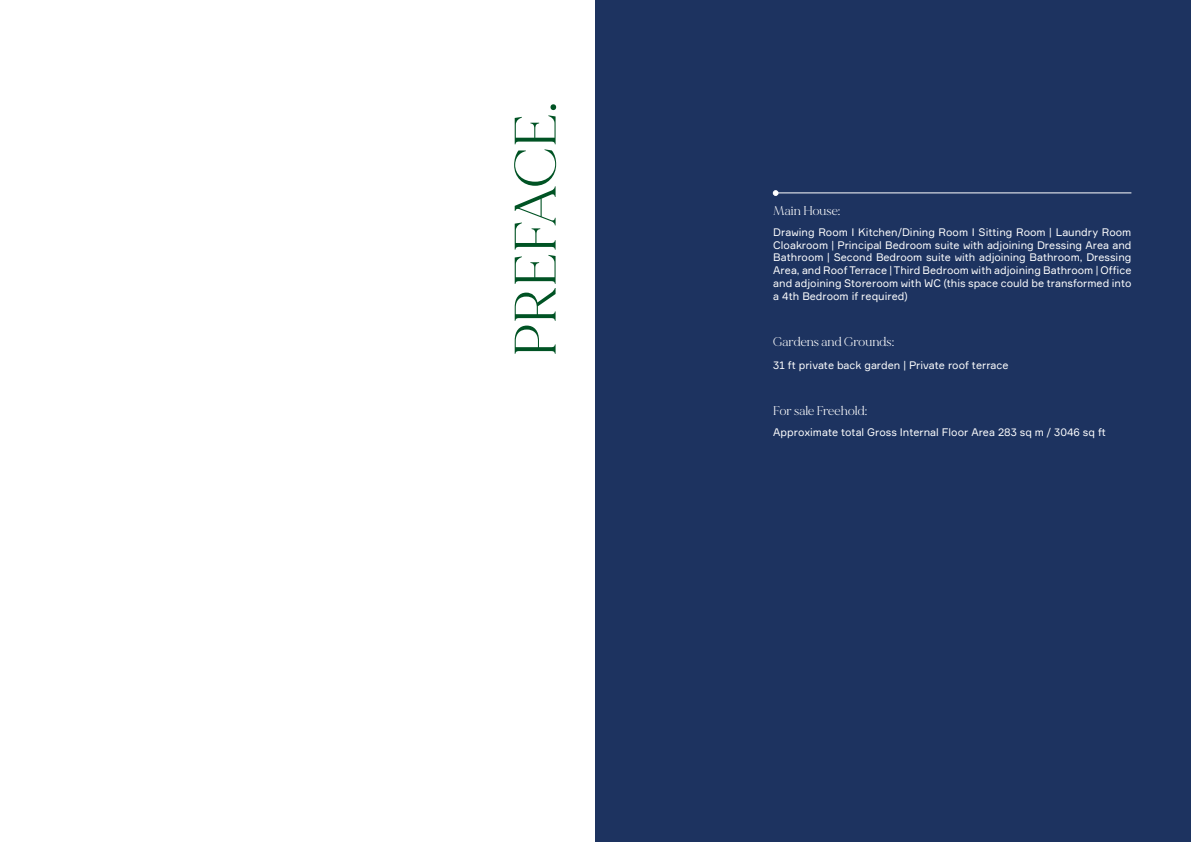
<style>
.page{position:relative;width:1191px;height:842px;background:#fff}
.page>*{position:absolute;margin:0;border:0;box-sizing:border-box;transform-origin:0 0}
.t1{font:58.4px "MADE Mirage";color:#005324}
.t2{font:12.6px "MADE Mirage";color:#fff}
.t3{font:10.7px/12.8px "Formular";color:#fff;text-align:justify}
</style>
<div class="page">
<div style="left:595px;top:0;width:596px;height:842px;background:#1d3360"></div>
<hr style="left:775px;top:193px;width:356px;height:1px;background:#fff">
<svg style="left:773px;top:190px;width:5px;height:6px"></svg>
<h1 class="t1" style="left:499px;top:357px;width:257px;rotate:-90deg">PREFACE.</h1>
<p class="t2" style="left:773px;top:203px;width:68px">Main House:</p>
<p class="t3" style="left:773px;top:225px;width:359px">Drawing Room I Kitchen/Dining Room I Sitting Room | Laundry Room Cloakroom | Principal Bedroom suite with adjoining Dressing Area and Bathroom | Second Bedroom suite with adjoining Bathroom, Dressing Area, and Roof Terrace | Third Bedroom with adjoining Bathroom | Office and adjoining Storeroom with WC (this space could be transformed into a 4th Bedroom if required)</p>
<p class="t2" style="left:773px;top:334px;width:122px">Gardens and Grounds:</p>
<p class="t3" style="left:773px;top:358px;width:237px">31 ft private back garden | Private roof terrace</p>
<p class="t2" style="left:773px;top:403px;width:95px">For sale Freehold:</p>
<p class="t3" style="left:773px;top:426px;width:334px">Approximate total Gross Internal Floor Area 283 sq m / 3046 sq ft</p>
</div>
